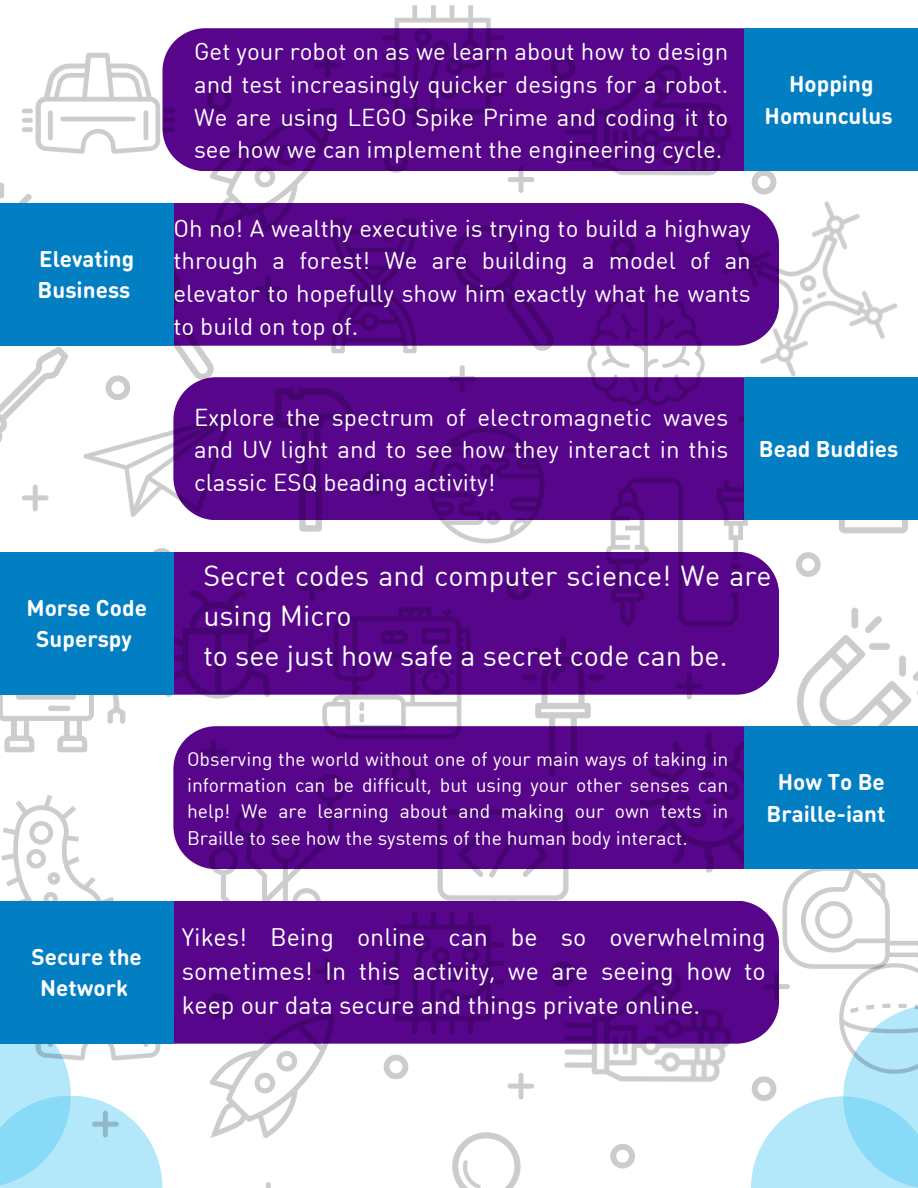
<style>
.page{position:relative;width:918px;height:1188px;background:#fff}
.page>*{position:absolute;margin:0;border:0;box-sizing:border-box;transform-origin:0 0}
.t1{font:28.5px/39.8px "DIN Round Web W03";color:#fff}
.t2{font:24.9px/33.9px "DIN Round Web W03";color:#fff;text-align:justify}
.t3{font:24px/32.7px "DIN Round Web W03";color:#fff;text-align:justify}
.t4{font:700 22.5px/31.5px "DIN Round Web W04";color:#fff;text-align:center}
.t5{font:19.2px/26.1px "DIN Round Web W03";color:#fff;text-align:justify}
</style>
<div class="page">
<svg style="left:0;top:1124px;width:163px;height:64px;background:#abe4f9"></svg>
<svg style="left:751px;top:1105px;width:92px;height:83px;background:#b8e8fa"></svg>
<svg style="left:843px;top:1110px;width:64px;height:78px;background:#98def8"></svg>
<div style="left:213px;top:28px;width:308px;height:143px;background:#57058b"></div>
<div style="left:188px;top:726px;width:421px;height:143px;background:#57058b"></div>
<img style="left:22px;top:28px;width:191px;height:189px">
<img style="left:177px;top:737px;width:219px;height:164px">
<img style="left:173px;top:227px;width:80px;height:132px">
<img style="left:0;top:369px;width:50px;height:143px">
<img style="left:50px;top:359px;width:148px;height:214px">
<img style="left:0;top:139px;width:115px;height:230px">
<img style="left:182px;top:80px;width:179px;height:179px">
<img style="left:0;top:538px;width:174px;height:214px">
<svg style="left:255px;top:276px;width:15px;height:26px"></svg>
<svg style="left:105px;top:375px;width:25px;height:25px"></svg>
<svg style="left:207px;top:87px;width:25px;height:25px"></svg>
<svg style="left:22px;top:485px;width:27px;height:26px"></svg>
<img style="left:149px;top:573px;width:141px;height:141px">
<svg style="left:149px;top:548px;width:25px;height:25px"></svg>
<svg style="left:200px;top:739px;width:27px;height:27px"></svg>
<img style="left:1px;top:752px;width:177px;height:144px">
<img style="left:354px;top:5px;width:167px;height:151px">
<svg style="left:314px;top:52px;width:27px;height:26px"></svg>
<img style="left:409px;top:780px;width:189px;height:121px">
<img style="left:609px;top:726px;width:136px;height:147px">
<img style="left:741px;top:607px;width:177px;height:198px">
<svg style="left:391px;top:780px;width:25px;height:7px"></svg>
<img style="left:782px;top:869px;width:108px;height:98px">
<img style="left:521px;top:28px;width:224px;height:218px">
<svg style="left:551px;top:55px;width:25px;height:25px"></svg>
<img style="left:839px;top:520px;width:69px;height:14px">
<img style="left:665px;top:144px;width:233px;height:290px">
<svg style="left:752px;top:171px;width:25px;height:24px"></svg>
<img style="left:198px;top:343px;width:182px;height:234px">
<svg style="left:361px;top:470px;width:19px;height:25px"></svg>
<img style="left:270px;top:183px;width:207px;height:207px">
<svg style="left:383px;top:148px;width:26px;height:25px"></svg>
<img style="left:290px;top:566px;width:213px;height:214px">
<img style="left:413px;top:198px;width:181px;height:180px">
<svg style="left:508px;top:166px;width:26px;height:27px"></svg>
<img style="left:452px;top:595px;width:222px;height:222px">
<svg style="left:676px;top:673px;width:27px;height:26px"></svg>
<img style="left:570px;top:441px;width:221px;height:222px">
<svg style="left:796px;top:552px;width:25px;height:25px"></svg>
<img style="left:380px;top:379px;width:213px;height:213px">
<svg style="left:449px;top:365px;width:27px;height:27px"></svg>
<svg style="left:506px;top:576px;width:25px;height:24px"></svg>
<img style="left:561px;top:262px;width:170px;height:170px">
<svg style="left:610px;top:237px;width:25px;height:25px"></svg>
<svg style="left:738px;top:406px;width:7px;height:26px"></svg>
<div style="left:745px;top:28px;width:173px;height:143px;background:#027ec3"></div>
<div style="left:0;top:203px;width:173px;height:143px;background:#027ec3"></div>
<div style="left:0;top:552px;width:173px;height:143px;background:#027ec3"></div>
<div style="left:745px;top:377px;width:173px;height:143px;background:#027ec3"></div>
<div style="left:213px;top:901px;width:566px;height:125px;background:#57058b"></div>
<div style="left:745px;top:726px;width:173px;height:143px;background:#027ec3"></div>
<img style="left:0;top:896px;width:213px;height:228px">
<img style="left:182px;top:987px;width:172px;height:151px">
<svg style="left:265px;top:1182px;width:6px;height:6px"></svg>
<svg style="left:207px;top:993px;width:25px;height:25px"></svg>
<svg style="left:92px;top:1111px;width:27px;height:27px"></svg>
<img style="left:803px;top:927px;width:115px;height:183px">
<img style="left:907px;top:1109px;width:11px;height:79px">
<img style="left:354px;top:883px;width:179px;height:161px">
<svg style="left:314px;top:958px;width:27px;height:27px"></svg>
<img style="left:521px;top:902px;width:250px;height:250px">
<svg style="left:551px;top:962px;width:25px;height:25px"></svg>
<svg style="left:752px;top:1076px;width:25px;height:25px"></svg>
<svg style="left:763px;top:973px;width:27px;height:27px"></svg>
<svg style="left:383px;top:1054px;width:26px;height:25px"></svg>
<img style="left:452px;top:1104px;width:142px;height:84px">
<svg style="left:508px;top:1073px;width:26px;height:27px"></svg>
<img style="left:561px;top:1169px;width:33px;height:19px">
<svg style="left:610px;top:1144px;width:25px;height:25px"></svg>
<div style="left:0;top:901px;width:173px;height:143px;background:#027ec3"></div>
<p class="t4" style="left:38px;top:242px;width:98px;text-align:left">Elevating<br>Business</p>
<p class="t4" style="left:26px;top:591px;width:122px">Morse Code<br>Superspy</p>
<p class="t3" style="left:194px;top:34px;width:536px">Get your robot on as we learn about how to design and test increasingly quicker designs for a robot.<br>We are using LEGO Spike Prime and coding it to see how we can implement the engineering cycle.</p>
<p class="t4" style="left:765px;top:68px;width:130px">Hopping<br>Homunculus</p>
<p class="t3" style="left:173px;top:211px;width:579px">Oh no! A wealthy executive is trying to build a highway through a forest! We are building a model of an elevator to hopefully show him exactly what he wants to build on top of.</p>
<p class="t3" style="left:194px;top:400px;width:536px">Explore the spectrum of electromagnetic waves and UV light and to see how they interact in this classic ESQ beading activity!</p>
<p class="t4" style="left:759px;top:432px;width:141px">Bead Buddies</p>
<p class="t1" style="left:203px;top:555px;width:570px">Secret codes and computer science! We are using Micro<br>to see just how safe a secret code can be.</p>
<p class="t4" style="left:31px;top:940px;width:112px">Secure the<br>Network</p>
<p class="t5" style="left:187px;top:745px;width:543px">Observing the world without one of your main ways of taking in information can be difficult, but using your other senses can help! We are learning about and making our own texts in Braille to see how the systems of the human body interact.</p>
<p class="t4" style="left:767px;top:766px;width:120px">How To Be<br>Braille-iant</p>
<p class="t2" style="left:182px;top:920px;width:586px">Yikes! Being online can be so overwhelming sometimes! In this activity, we are seeing how to keep our data secure and things private online.</p>
</div>
